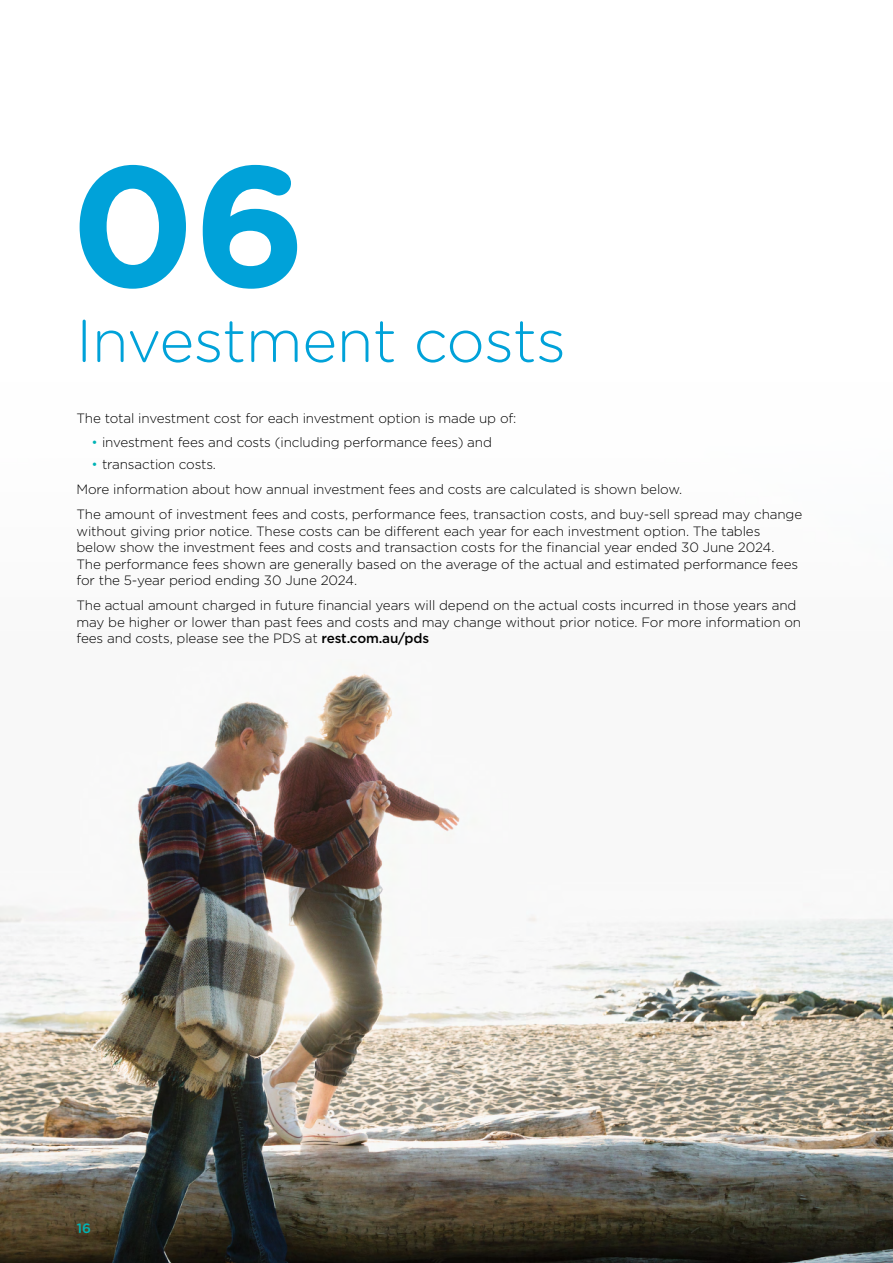
<style>
.page{position:relative;width:893px;height:1263px;background:#fff}
.page>*{position:absolute;margin:0;border:0;box-sizing:border-box;transform-origin:0 0}
.t1{font:700 171px "Gotham Rounded";color:#00a2d9}
.t2{font:300 60px "Gotham Rounded";letter-spacing:-.01em;color:#00a2d9}
.t3{font:300 13.5px/16.5px "Gotham";letter-spacing:-.01em;color:#000}
.t4{font:500 13.5px "Gotham Rounded";color:#00b3b5}
.s1{color:#00b3b5}
.s2{font-weight:500}
</style>
<div class="page">
<img style="left:0;top:659px;width:893px;height:604px">
<h1 class="t1" style="left:70px;top:101px;width:238px">06</h1>
<h2 class="t2" style="left:76px;top:300px;width:492px">Investment costs</h2>
<p class="t3" style="left:77px;top:410px;width:441px">The total investment cost for each investment option is made up of:</p>
<p class="t3" style="left:91px;top:434px;width:402px"><span class="s1">•</span> investment fees and costs (including performance fees) and</p>
<p class="t3" style="left:77px;top:452px;width:727px;line-height:25px;text-indent:15px"><span class="s1">•</span> transaction costs.<br>More information about how annual investment fees and costs are calculated is shown below.<br>The amount of investment fees and costs, performance fees, transaction costs, and buy-sell spread may change</p>
<p class="t3" style="left:77px;top:522px;width:723px">without giving prior notice. These costs can be different each year for each investment option. The tables below show the investment fees and costs and transaction costs for the financial year ended 30 June 2024.<br>The performance fees shown are generally based on the average of the actual and estimated performance fees for the 5-year period ending 30 June 2024.</p>
<p class="t3" style="left:77px;top:597px;width:726px">The actual amount charged in future financial years will depend on the actual costs incurred in those years and may be higher or lower than past fees and costs and may change without prior notice. For more information on fees and costs, please see the PDS at <span class="s2">rest.com.au/pds</span></p>
<p class="t4" style="left:77px;top:1219px;width:16px">16</p>
</div>
